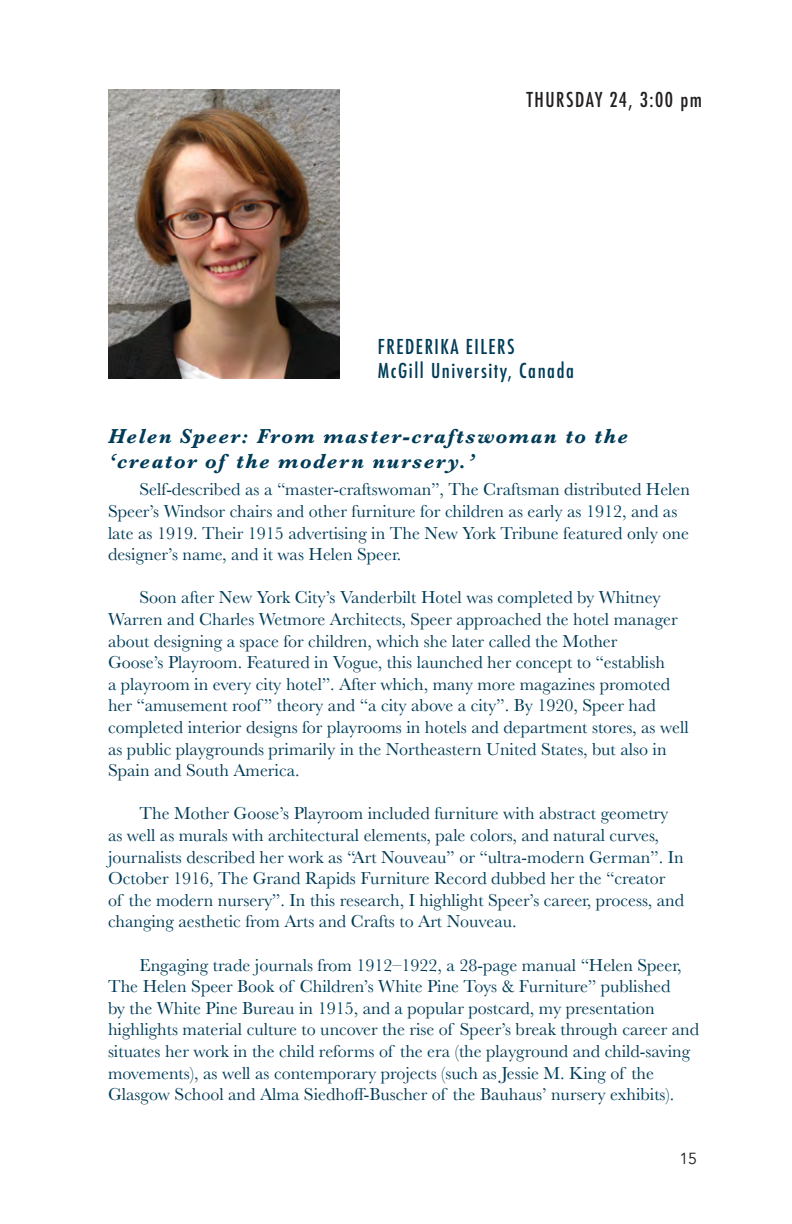
<style>
.page{position:relative;width:792px;height:1224px;background:#fff}
.page>*{position:absolute;margin:0;border:0;box-sizing:border-box;transform-origin:0 0}
.t1{font:italic 700 21px/25.2px "Baskerville";letter-spacing:.075em;color:#003b57}
.t2{font:500 condensed 20px "Futura";letter-spacing:.075em;color:#003b57}
.t3{font:500 condensed 20px "Futura";letter-spacing:.075em;color:#231f20}
.t4{font:18px/21.6px "Baskerville";color:#003b57}
.t5{font:16px "Avenir";color:#231f20}
</style>
<div class="page">
<img style="left:108px;top:90px;width:231px;height:288px">
<p class="t3" style="left:527px;top:86px;width:177px">THURSDAY 24, 3:00 pm</p>
<p class="t2" style="left:378px;top:334px;width:138px">FREDERIKA EILERS</p>
<p class="t2" style="left:378px;top:358px;width:197px">McGill University, Canada</p>
<p class="t1" style="left:108px;top:423px;width:521px">Helen Speer: From master-craftswoman to the ‘creator of the modern nursery.’</p>
<p class="t4" style="left:108px;top:479px;width:583px;text-indent:32px">Self-described as a “master-craftswoman”, The Craftsman distributed Helen Speer’s Windsor chairs and other furniture for children as early as 1912, and as late as 1919. Their 1915 advertising in The New York Tribune featured only one designer’s name, and it was Helen Speer.</p>
<p class="t4" style="left:108px;top:587px;width:582px;text-indent:32px">Soon after New York City’s Vanderbilt Hotel was completed by Whitney Warren and Charles Wetmore Architects, Speer approached the hotel manager about designing a space for children, which she later called the Mother<br>Goose’s Playroom. Featured in Vogue, this launched her concept to “establish<br>a playroom in every city hotel”. After which, many more magazines promoted her “amusement roof ” theory and “a city above a city”. By 1920, Speer had completed interior designs for playrooms in hotels and department stores, as well as public playgrounds primarily in the Northeastern United States, but also in Spain and South America.</p>
<p class="t4" style="left:108px;top:803px;width:578px;text-indent:32px">The Mother Goose’s Playroom included furniture with abstract geometry as well as murals with architectural elements, pale colors, and natural curves, journalists described her work as “Art Nouveau” or “ultra-modern German”. In October 1916, The Grand Rapids Furniture Record dubbed her the “creator<br>of the modern nursery”. In this research, I highlight Speer’s career, process, and changing aesthetic from Arts and Crafts to Art Nouveau.</p>
<p class="t4" style="left:108px;top:954px;width:593px;text-indent:32px">Engaging trade journals from 1912–1922, a 28-page manual “Helen Speer, The Helen Speer Book of Children’s White Pine Toys &amp; Furniture” published<br>by the White Pine Bureau in 1915, and a popular postcard, my presentation highlights material culture to uncover the rise of Speer’s break through career and situates her work in the child reforms of the era (the playground and child-saving</p>
<p class="t4" style="left:108px;top:1062px;width:568px">movements), as well as contemporary projects (such as Jessie M. King of the<br>Glasgow School and Alma Siedhoff-Buscher of the Bauhaus’ nursery exhibits).</p>
<p class="t5" style="left:679px;top:1149px;width:19px">15</p>
</div>
